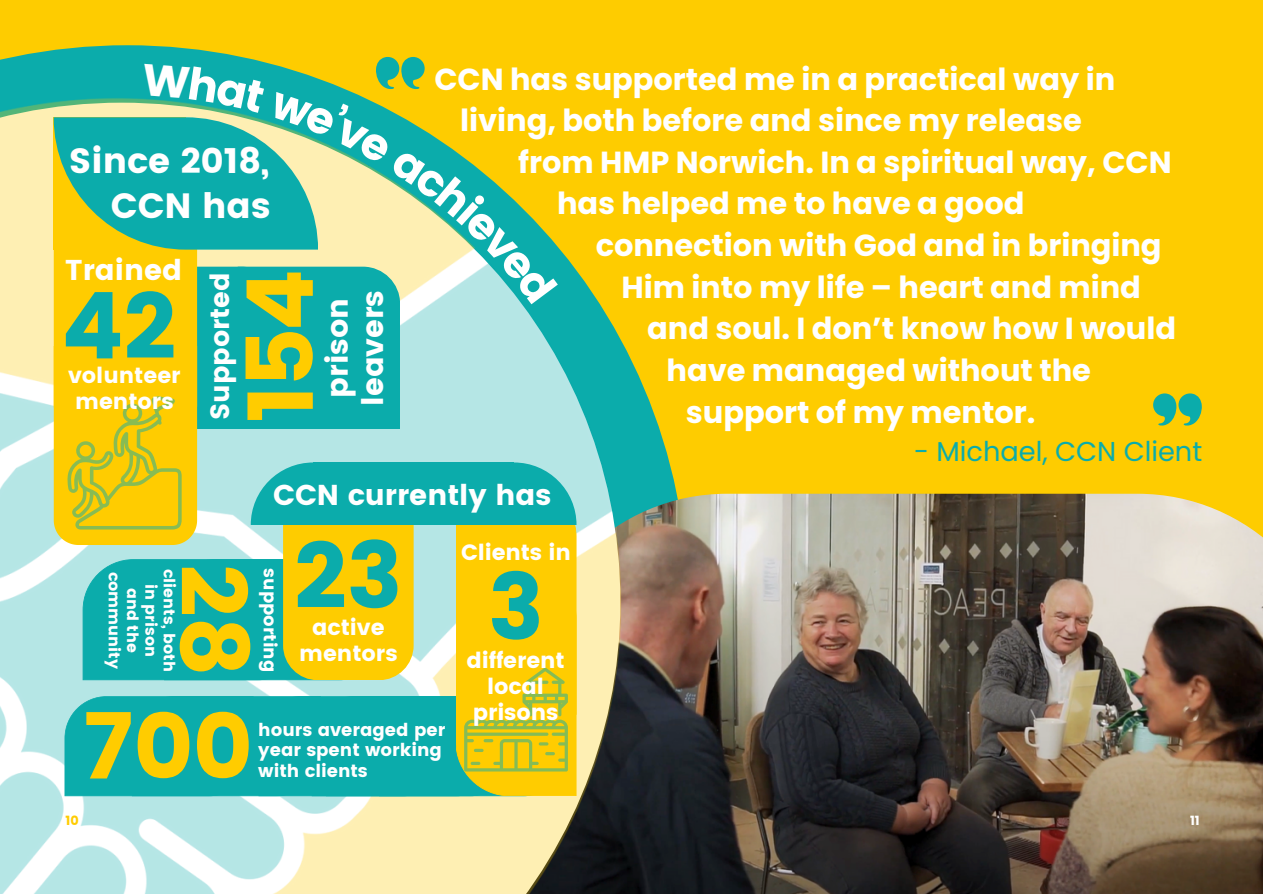
<style>
.page{position:relative;width:1263px;height:894px;background:#fff}
.page>*{position:absolute;margin:0;border:0;box-sizing:border-box;transform-origin:0 0}
.t1{font:91.95px "Poppins";letter-spacing:-.005em;color:#fc0}
.t2{font:91.95px "Poppins";color:#0bacab}
.t3{font:34.95px "Poppins";color:#fff}
.t4{font:700 30.45px "Poppins";color:#fff}
.t5{font:29.7px/35.4px "Poppins";color:#fff}
.t6{font:28.65px "Poppins";color:#fff}
.t7{font:27.3px "Poppins";color:#0bacab}
.t8{font:26.55px "Poppins";color:#fff}
.t9{font:22.05px/26.2px "Poppins";letter-spacing:-.005em;color:#fff;text-align:center}
.t10{font:17.85px/20.7px "Poppins";color:#fff}
.t11{font:17.7px "Poppins";color:#fff}
.t12{font:15.6px/18.3px "Poppins";color:#fff;text-align:center}
.t13{font:700 12.75px "Poppins";color:#fc0}
.t14{font:700 12.75px "Poppins";color:#fff}
</style>
<div class="page">
<div style="left:0;top:0;width:1263px;height:893px;background:#fecc00"></div>
<img style="left:670px;top:493px;width:593px;height:400px">
<img style="left:0;top:45px;width:670px;height:848px">
<svg style="left:1153px;top:393px;width:49px;height:32px"></svg>
<svg style="left:54px;top:57px;width:522px;height:739px"></svg>
<p class="t3" style="left:69px;top:140px;width:202px">Since 2018,</p>
<p class="t3" style="left:111px;top:186px;width:161px">CCN has</p>
<p class="t6" style="left:65px;top:253px;width:118px">Trained</p>
<p class="t2" style="left:61px;top:273px;width:116px">42</p>
<p class="t9" style="left:68px;top:362px;width:114px">volunteer mentors</p>
<p class="t1" style="left:227px;top:422px;width:155px;rotate:-90deg">154</p>
<p class="t8" style="left:205px;top:420px;width:149px;rotate:-90deg">Supported</p>
<p class="t5" style="left:320px;top:405px;width:117px;rotate:-90deg">prison leavers</p>
<p class="t4" style="left:434px;top:58px;width:682px">CCN has supported me in a practical way in</p>
<p class="t4" style="left:460px;top:99px;width:623px">living, both before and since my release</p>
<p class="t4" style="left:518px;top:141px;width:655px">from HMP Norwich. In a spiritual way, CCN</p>
<p class="t4" style="left:557px;top:182px;width:469px">has helped me to have a good</p>
<p class="t4" style="left:596px;top:224px;width:567px">connection with God and in bringing</p>
<p class="t4" style="left:621px;top:266px;width:521px">Him into my life – heart and mind</p>
<p class="t4" style="left:647px;top:307px;width:530px">and soul. I don’t know how I would</p>
<p class="t4" style="left:667px;top:349px;width:426px">have managed without the</p>
<p class="t4" style="left:686px;top:390px;width:351px">support of my mentor.</p>
<p class="t7" style="left:914px;top:432px;width:290px">- Michael, CCN Client</p>
<p class="t6" style="left:273px;top:477px;width:280px">CCN currently has</p>
<p class="t1" style="left:266px;top:564px;width:114px;rotate:90deg">28</p>
<p class="t11" style="left:280px;top:568px;width:105px;rotate:90deg">supporting</p>
<p class="t12" style="left:178px;top:569px;width:104px;rotate:90deg">clients, both in prison and the community</p>
<p class="t2" style="left:294px;top:522px;width:110px">23</p>
<p class="t9" style="left:299px;top:613px;width:100px">active mentors</p>
<p class="t1" style="left:83px;top:692px;width:172px">700</p>
<p class="t10" style="left:258px;top:718px;width:188px">hours averaged per year spent working with clients</p>
<p class="t13" style="left:66px;top:811px;width:15px">10</p>
<p class="t9" style="left:461px;top:539px;width:111px">Clients in</p>
<p class="t2" style="left:488px;top:553px;width:57px">3</p>
<p class="t9" style="left:466px;top:646px;width:100px">different local prisons</p>
<p class="t14" style="left:1190px;top:811px;width:11px">11</p>
</div>
